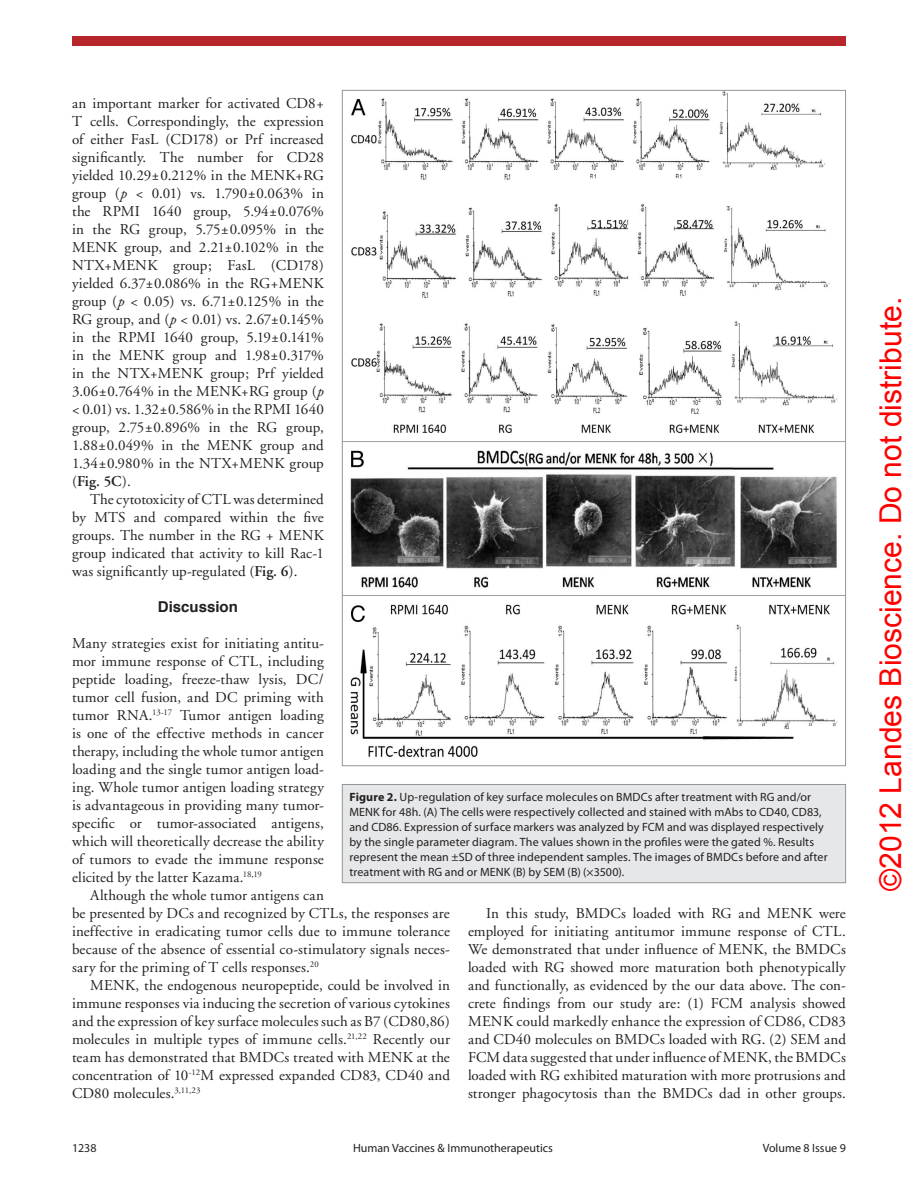
<style>
.page{position:relative;width:918px;height:1188px;background:#fff}
.page>*{position:absolute;margin:0;border:0;box-sizing:border-box;transform-origin:0 0}
.t1{font:30.15px "Arial";color:#f00}
.t2{font:15px/18px "Adobe Garamond";letter-spacing:.01em;color:#231f20;text-align:justify}
.t3{font:700 15px "Helvetica";color:#231f20}
.t4{font:12px/15px "Myriad Pro";letter-spacing:.01em;color:#231f20}
.s1{font-style:italic}
.s2{font-weight:600}
.s3{font-weight:700}
</style>
<div class="page">
<div style="left:72px;top:36px;width:774px;height:10px;background:#b7262b"></div>
<div style="left:342px;top:784px;width:504px;height:99px;background:#e6e7e9"></div>
<div style="left:342px;top:784px;width:504px;height:99px;border:1px solid #939598"></div>
<img style="left:344px;top:92px;width:500px;height:665px">
<p class="t2" style="left:72px;top:95px;width:253px">an important marker for activated CD8+ T cells. Correspondingly, the expression of either FasL (CD178) or Prf increased significantly. The number for CD28 yielded 10.29±0.212% in the MENK+RG group (<span class="s1">p</span> &lt; 0.01) vs. 1.790±0.063% in the RPMI 1640 group, 5.94±0.076% in the RG group, 5.75±0.095% in the MENK group, and 2.21±0.102% in the NTX+MENK group; FasL (CD178) yielded 6.37±0.086% in the RG+MENK group (<span class="s1">p</span> &lt; 0.05) vs. 6.71±0.125% in the RG group, and (<span class="s1">p</span> &lt; 0.01) vs. 2.67±0.145% in the RPMI 1640 group, 5.19±0.141% in the MENK group and 1.98±0.317% in the NTX+MENK group; Prf yielded 3.06±0.764% in the MENK+RG group (<span class="s1">p </span>&lt; 0.01) vs. 1.32±0.586% in the RPMI 1640 group, 2.75±0.896% in the RG group, 1.88±0.049% in the MENK group and 1.34±0.980% in the NTX+MENK group (<span class="s2">Fig. 5C</span>).</p>
<p class="t2" style="left:72px;top:491px;width:253px;text-indent:18px">The cytotoxicity of CTL was determined by MTS and compared within the five groups. The number in the RG + MENK group indicated that activity to kill Rac-1 was significantly up-regulated (<span class="s2">Fig. 6</span>).</p>
<p class="t3" style="left:158px;top:595px;width:82px">Discussion</p>
<p class="t2" style="left:72px;top:635px;width:253px">Many strategies exist for initiating antitu&shy;mor immune response of CTL, including peptide loading, freeze-thaw lysis, DC/ tumor cell fusion, and DC priming with tumor RNA.<sup>13-17</sup> Tumor antigen loading is one of the effective methods in cancer therapy, including the whole tumor antigen loading and the single tumor antigen load&shy;ing. Whole tumor antigen loading strategy is advantageous in providing many tumor&shy;specific or tumor-associated antigens, which will theoretically decrease the ability of tumors to evade the immune response elicited by the latter Kazama.<sup>18,19</sup></p>
<p class="t2" style="left:72px;top:887px;width:379px;text-align:left;text-indent:18px">Although the whole tumor antigens can<br>be presented by DCs and recognized by CTLs, the responses are ineffective in eradicating tumor cells due to immune tolerance because of the absence of essential co-stimulatory signals neces&shy;sary for the priming of T cells responses.<sup>20</sup></p>
<p class="t2" style="left:72px;top:977px;width:379px;text-indent:18px">MENK, the endogenous neuropeptide, could be involved in immune responses via inducing the secretion of various cytokines and the expression of key surface molecules such as B7 (CD80,86) molecules in multiple types of immune cells.<sup>21,22</sup> Recently our team has demonstrated that BMDCs treated with MENK at the concentration of 10<sup>-12</sup>M expressed expanded CD83, CD40 and CD80 molecules.<sup>3,11,23</sup></p>
<p class="t4" style="left:349px;top:789px;width:480px"><span class="s3">Figure 2.</span> Up-regulation of key surface molecules on BMDCs after treatment with RG and/or MENK for 48h. (A) The cells were respectively collected and stained with mAbs to CD40, CD83, and CD86. Expression of surface markers was analyzed by FCM and was displayed respectively by the single parameter diagram. The values shown in the profiles were the gated %. Results represent the mean ±SD of three independent samples. The images of BMDCs before and after treatment with RG and or MENK (B) by SEM (B) (×3500).</p>
<p class="t2" style="left:468px;top:905px;width:379px;text-indent:18px">In this study, BMDCs loaded with RG and MENK were employed for initiating antitumor immune response of CTL.<br>We demonstrated that under influence of MENK, the BMDCs loaded with RG showed more maturation both phenotypically and functionally, as evidenced by the our data above. The con&shy;crete findings from our study are: (1) FCM analysis showed MENK could markedly enhance the expression of CD86, CD83 and CD40 molecules on BMDCs loaded with RG. (2) SEM and FCM data suggested that under influence of MENK, the BMDCs loaded with RG exhibited maturation with more protrusions and stronger phagocytosis than the BMDCs dad in other groups.</p>
<p class="t4" style="left:72px;top:1140px;width:26px">1238</p>
<p class="t4" style="left:353px;top:1140px;width:201px">Human Vaccines &amp; Immunotherapeutics</p>
<p class="t4" style="left:763px;top:1140px;width:85px">Volume 8 Issue 9</p>
<h1 class="t1" style="left:871px;top:891px;width:595px;rotate:-90deg">©2012 Landes Bioscience. Do not distribute.</h1>
</div>
